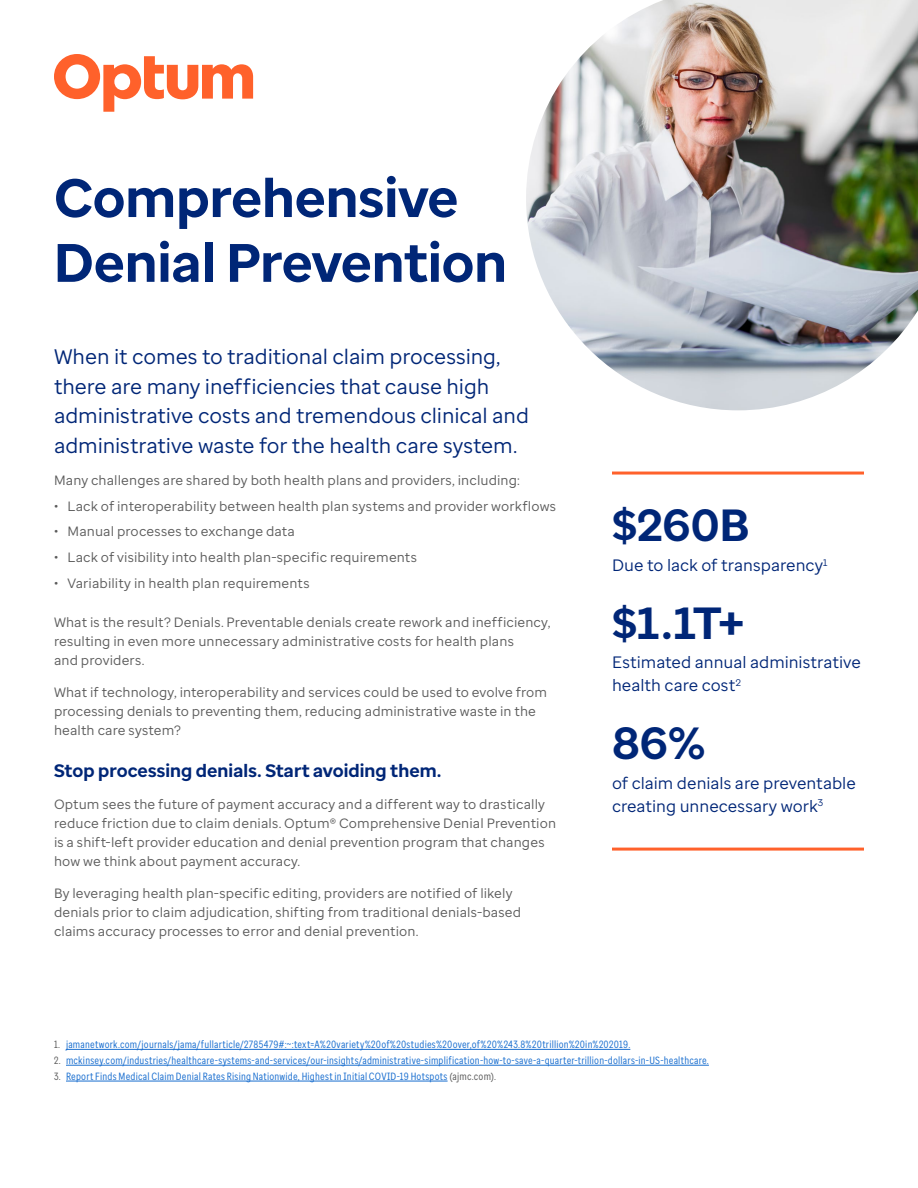
<style>
.page{position:relative;width:918px;height:1188px;background:#fff}
.page>*{position:absolute;margin:0;border:0;box-sizing:border-box;transform-origin:0 0}
.t1{font:700 54px/64.8px "Optum Sans";letter-spacing:-.005em;color:#002677}
.t2{font:700 45px "Optum Sans";color:#002677}
.t3{font:21px/29.4px "Optum Sans";letter-spacing:-.005em;color:#002677}
.t4{font:700 18px "Optum Sans";letter-spacing:.005em;color:#002677}
.t5{font:16.5px/23.1px "Optum Sans";color:#002677}
.t6{font:13.5px/18.9px "Optum Sans";letter-spacing:.01em;color:#5a5a5a}
.t7{font:10.5px "Optum Sans Cond";letter-spacing:.02em;color:#196ecf}
.s1{color:#5a5a5a}
</style>
<div class="page">
<hr style="left:66px;top:1049px;width:564px;height:1px;background:#196ecf">
<hr style="left:66px;top:1065px;width:643px;height:1px;background:#196ecf">
<hr style="left:66px;top:1081px;width:382px;height:1px;background:#196ecf">
<img style="left:526px;top:0;width:392px;height:410px">
<hr style="left:612px;top:848px;width:252px;height:3px;background:#ff612b">
<hr style="left:612px;top:472px;width:252px;height:3px;background:#ff612b">
<svg style="left:54px;top:54px;width:199px;height:58px"></svg>
<h1 class="t1" style="left:54px;top:166px;width:455px">Comprehensive<br>Denial Prevention</h1>
<h3 class="t3" style="left:54px;top:342px;width:477px">When it comes to traditional claim processing, there are many inefficiencies that cause high administrative costs and tremendous clinical and administrative waste for the health care system.</h3>
<p class="t6" style="left:54px;top:471px;width:467px">Many challenges are shared by both health plans and providers, including:</p>
<p class="t6" style="left:54px;top:496px;width:504px">• Lack of interoperability between health plan systems and provider workflows</p>
<p class="t6" style="left:54px;top:522px;width:243px">• Manual processes to exchange data</p>
<p class="t6" style="left:54px;top:548px;width:365px">• Lack of visibility into health plan-specific requirements</p>
<p class="t6" style="left:54px;top:573px;width:257px">• Variability in health plan requirements</p>
<p class="t6" style="left:54px;top:612px;width:498px">What is the result? Denials. Preventable denials create rework and inefficiency, resulting in even more unnecessary administrative costs for health plans<br>and providers.</p>
<p class="t6" style="left:54px;top:683px;width:495px">What if technology, interoperability and services could be used to evolve from processing denials to preventing them, reducing administrative waste in the health care system?</p>
<h3 class="t4" style="left:54px;top:759px;width:389px">Stop processing denials. Start avoiding them.</h3>
<p class="t6" style="left:54px;top:795px;width:504px">Optum sees the future of payment accuracy and a different way to drastically reduce friction due to claim denials. Optum® Comprehensive Denial Prevention is a shift-left provider education and denial prevention program that changes how we think about payment accuracy.</p>
<p class="t6" style="left:54px;top:884px;width:469px">By leveraging health plan-specific editing, providers are notified of likely denials prior to claim adjudication, shifting from traditional denials-based claims accuracy processes to error and denial prevention.</p>
<h2 class="t2" style="left:612px;top:496px;width:139px">$260B</h2>
<p class="t5" style="left:612px;top:554px;width:217px">Due to lack of transparency<sup>1</sup></p>
<h2 class="t2" style="left:612px;top:593px;width:134px">$1.1T+</h2>
<p class="t5" style="left:612px;top:651px;width:250px">Estimated annual administrative health care cost<sup>2</sup></p>
<h2 class="t2" style="left:612px;top:714px;width:96px">86%</h2>
<p class="t5" style="left:612px;top:771px;width:245px">of claim denials are preventable creating unnecessary work<sup>3</sup></p>
<p class="t7" style="left:54px;top:1038px;width:578px"><span class="s1">1.</span> jamanetwork.com/journals/jama/fullarticle/2785479#:~:text=A%20variety%20of%20studies%20over,of%20%243.8%20trillion%20in%202019.</p>
<p class="t7" style="left:54px;top:1054px;width:656px"><span class="s1">2.</span> mckinsey.com/industries/healthcare-systems-and-services/our-insights/administrative-simplification-how-to-save-a-quarter-trillion-dollars-in-US-healthcare.</p>
<p class="t7" style="left:54px;top:1070px;width:444px"><span class="s1">3.</span> Report Finds Medical Claim Denial Rates Rising Nationwide, Highest in Initial COVID-19 Hotspots <span class="s1">(ajmc.com).</span></p>
</div>
